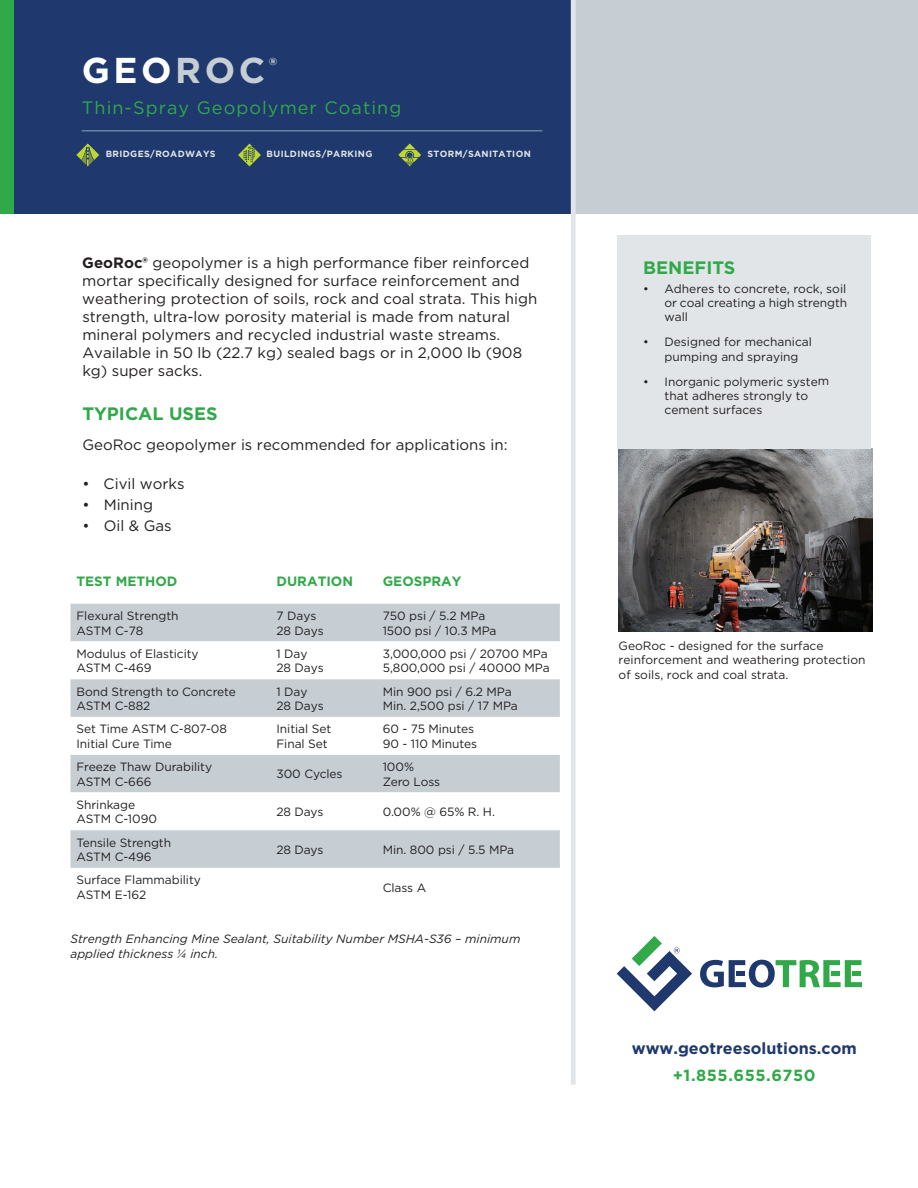
<style>
.page{position:relative;width:918px;height:1188px;background:#fff}
.page>*{position:absolute;margin:0;border:0;box-sizing:border-box;transform-origin:0 0}
.t1{font:700 35.85px "Gotham";letter-spacing:.1em;color:#fff}
.t2{font:18px "Gotham";letter-spacing:.06em;color:#31a949}
.t3{font:700 18px "Gotham";color:#31a949}
.t4{font:700 16.2px "Gotham";color:#1f386d}
.t5{font:700 16.2px "Gotham";letter-spacing:.035em;color:#31a949}
.t6{font:15px/18px "Gotham";color:#231f20}
.t7{font:700 13.5px "Gotham";color:#31a949}
.t8{font:12px/14.4px "Gotham";letter-spacing:-.005em;color:#231f20}
.t9{font:italic 12px/14.4px "Gotham";color:#231f20}
.t10{font:700 9px "Gotham";letter-spacing:.04em;color:#e1e5e8}
.s1{color:#c6ced4}
.s2{font-weight:700}
</style>
<div class="page">
<div style="left:560px;top:0;width:358px;height:213px;background:#c6ced4"></div>
<div style="left:0;top:0;width:574px;height:213px;background:#1f386d"></div>
<div style="left:0;top:0;width:14px;height:213px;background:#31a949"></div>
<img style="left:619px;top:448px;width:253px;height:184px">
<div style="left:618px;top:235px;width:253px;height:213px;background:#e1e5e8"></div>
<svg style="left:700px;top:960px;width:162px;height:28px"></svg>
<svg style="left:617px;top:936px;width:75px;height:75px"></svg>
<hr style="left:82px;top:130px;width:460px;height:2px;background:#638594">
<svg style="left:76px;top:143px;width:23px;height:23px"></svg>
<div style="left:70px;top:604px;width:490px;height:37px;background:#c6ced4"></div>
<svg style="left:70px;top:641px;width:490px;height:227px"></svg>
<div style="left:571px;top:0;width:5px;height:1085px;background:#e1e5e8"></div>
<svg style="left:238px;top:144px;width:23px;height:22px"></svg>
<svg style="left:398px;top:143px;width:23px;height:23px"></svg>
<h1 class="t1" style="left:82px;top:46px;width:197px">GEO<span class="s1">ROC</span><sup>®</sup></h1>
<h2 class="t2" style="left:82px;top:96px;width:321px">Thin-Spray Geopolymer Coating</h2>
<p class="t10" style="left:106px;top:148px;width:111px">BRIDGES/ROADWAYS</p>
<p class="t10" style="left:267px;top:148px;width:107px">BUILDINGS/PARKING</p>
<p class="t10" style="left:428px;top:148px;width:105px">STORM/SANITATION</p>
<p class="t6" style="left:82px;top:253px;width:457px"><span class="s2">GeoRoc®</span> geopolymer is a high performance fiber reinforced mortar specifically designed for surface reinforcement and weathering protection of soils, rock and coal strata. This high strength, ultra-low porosity material is made from natural mineral polymers and recycled industrial waste streams.<br>Available in 50 lb (22.7 kg) sealed bags or in 2,000 lb (908 kg) super sacks.</p>
<h2 class="t3" style="left:82px;top:402px;width:137px">TYPICAL USES</h2>
<p class="t6" style="left:82px;top:435px;width:427px">GeoRoc geopolymer is recommended for applications in:</p>
<p class="t6" style="left:82px;top:474px;width:104px">• Civil works</p>
<p class="t6" style="left:82px;top:495px;width:72px">• Mining</p>
<p class="t6" style="left:82px;top:516px;width:91px">• Oil &amp; Gas</p>
<p class="t7" style="left:76px;top:572px;width:103px">TEST METHOD</p>
<p class="t7" style="left:277px;top:572px;width:78px">DURATION</p>
<p class="t7" style="left:383px;top:572px;width:80px">GEOSPRAY</p>
<p class="t8" style="left:76px;top:608px;width:104px">Flexural Strength<br>ASTM C-78</p>
<p class="t8" style="left:276px;top:608px;width:49px">7 Days<br>28 Days</p>
<p class="t8" style="left:383px;top:608px;width:115px">750 psi / 5.2 MPa<br>1500 psi / 10.3 MPa</p>
<p class="t8" style="left:77px;top:646px;width:124px">Modulus of Elasticity<br>ASTM C-469</p>
<p class="t8" style="left:276px;top:646px;width:49px">1 Day<br>28 Days</p>
<p class="t8" style="left:383px;top:646px;width:168px">3,000,000 psi / 20700 MPa<br>5,800,000 psi / 40000 MPa</p>
<p class="t8" style="left:76px;top:684px;width:161px">Bond Strength to Concrete<br>ASTM C-882</p>
<p class="t8" style="left:276px;top:684px;width:49px">1 Day<br>28 Days</p>
<p class="t8" style="left:383px;top:684px;width:137px">Min 900 psi / 6.2 MPa<br>Min. 2,500 psi / 17 MPa</p>
<p class="t8" style="left:76px;top:722px;width:152px">Set Time ASTM C-807-08<br>Initial Cure Time</p>
<p class="t8" style="left:276px;top:722px;width:56px">Initial Set<br>Final Set</p>
<p class="t8" style="left:383px;top:722px;width:96px">60 - 75 Minutes<br>90 - 110 Minutes</p>
<p class="t8" style="left:76px;top:759px;width:137px">Freeze Thaw Durability<br>ASTM C-666</p>
<p class="t8" style="left:276px;top:767px;width:68px">300 Cycles</p>
<p class="t8" style="left:383px;top:759px;width:59px">100%<br>Zero Loss</p>
<p class="t8" style="left:76px;top:797px;width:82px">Shrinkage<br>ASTM C-1090</p>
<p class="t8" style="left:276px;top:804px;width:48px">28 Days</p>
<p class="t8" style="left:383px;top:804px;width:114px">0.00% @ 65% R. H.</p>
<p class="t8" style="left:76px;top:835px;width:96px">Tensile Strength<br>ASTM C-496</p>
<p class="t8" style="left:276px;top:842px;width:48px">28 Days</p>
<p class="t8" style="left:383px;top:842px;width:133px">Min. 800 psi / 5.5 MPa</p>
<p class="t8" style="left:76px;top:873px;width:126px">Surface Flammability<br>ASTM E-162</p>
<p class="t8" style="left:383px;top:880px;width:45px">Class A</p>
<p class="t9" style="left:70px;top:932px;width:451px">Strength Enhancing Mine Sealant, Suitability Number MSHA-S36 – minimum applied thickness ¼ inch.</p>
<h2 class="t3" style="left:643px;top:256px;width:94px">BENEFITS</h2>
<p class="t8" style="left:664px;top:281px;width:184px;text-align:justify;text-indent:-21px">• Adheres to concrete, rock, soil or coal creating a high strength wall</p>
<p class="t8" style="left:664px;top:335px;width:149px;text-indent:-21px">• Designed for mechanical pumping and spraying</p>
<p class="t8" style="left:665px;top:374px;width:166px;text-indent:-21px">• Inorganic polymeric system that adheres strongly to cement surfaces</p>
<p class="t8" style="left:619px;top:638px;width:248px">GeoRoc - designed for the surface reinforcement and weathering protection of soils, rock and coal strata.</p>
<h3 class="t4" style="left:632px;top:1038px;width:226px">www.geotreesolutions.com</h3>
<h3 class="t5" style="left:673px;top:1065px;width:144px">+1.855.655.6750</h3>
</div>
